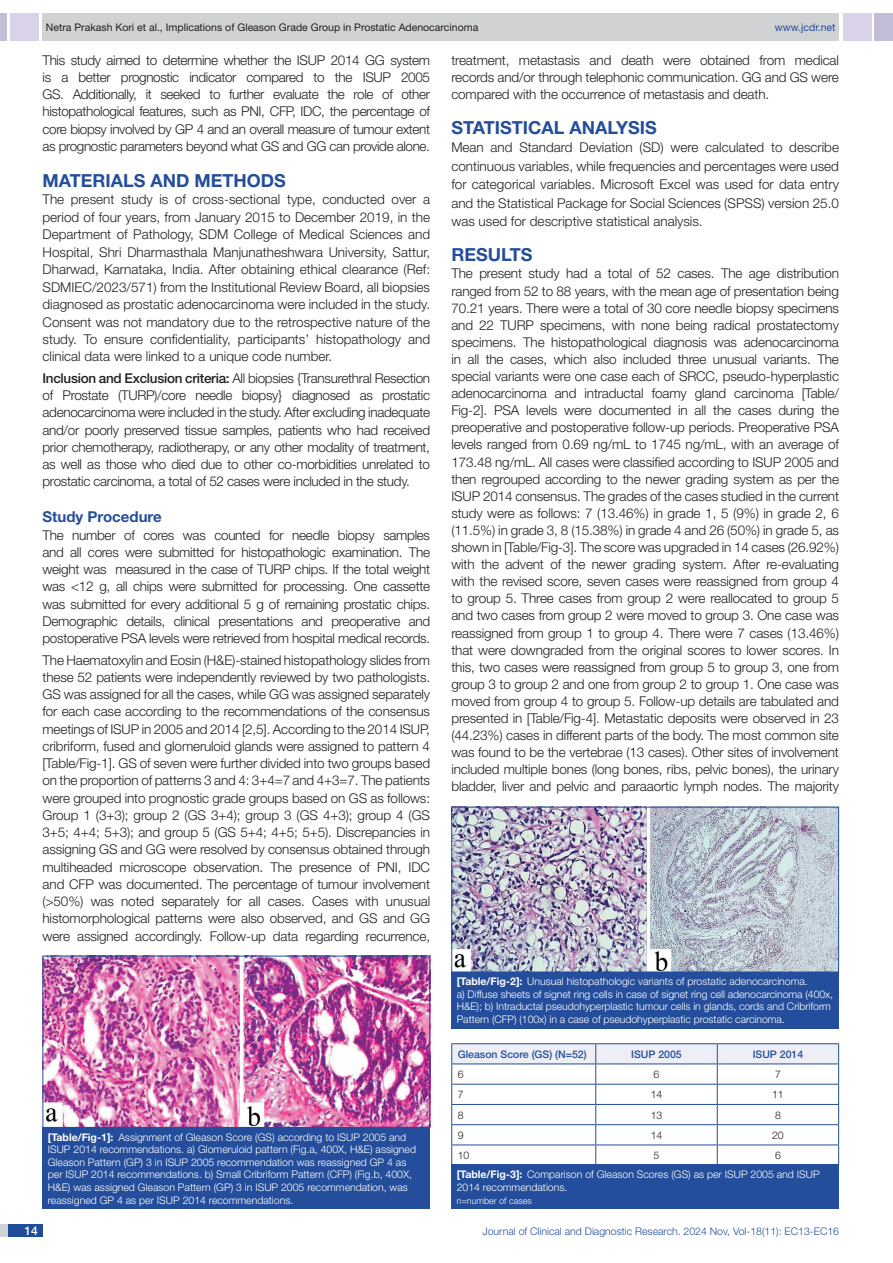
<style>
.page{position:relative;width:893px;height:1263px;background:#fff}
.page>*{position:absolute;margin:0;border:0;box-sizing:border-box;transform-origin:0 0}
.Heading{font:700 18px "Helvetica Neue";color:#244e9b}
.HEAD_2{font:700 15px "Helvetica Neue";color:#244e9b}
.Body_text{font:300 13.5px/17.2px "Helvetica Neue";letter-spacing:-.01em;color:#231f20;text-align:justify}
.t1{font:500 12px "Helvetica Neue";color:#fff}
.TABLE_FIG{font:300 10.5px/12.6px "Helvetica Neue";color:#fff}
.t2{font:10.5px "Helvetica Neue";color:#231f20}
.t3{font:300 10.5px "Helvetica Neue";color:#244e9b}
.tb_head{font:500 10.5px "Helvetica Neue";color:#244e9b}
.tb_txt_numeric{font:300 10.5px "Helvetica Neue";color:#231f20}
.t4{font:10.5px "Helvetica Neue";color:#244e9b}
.tb_txt{font:300 10.5px "Helvetica Neue";color:#231f20}
.TABLE_FIG-2{font:300 9px "Helvetica Neue";color:#fff}
.s1{font-weight:500}
.s2{font-weight:700}
</style>
<div class="page">
<div style="left:0;top:13px;width:7px;height:28px;background:#c2bed7"></div>
<div style="left:10px;top:13px;width:29px;height:28px;background:#d9d2e8"></div>
<div style="left:43px;top:13px;width:796px;height:28px;background:#d1d2d4"></div>
<div style="left:875px;top:13px;width:18px;height:28px;background:#c2bed7"></div>
<div style="left:843px;top:13px;width:29px;height:28px;background:#d9d2e8"></div>
<div style="left:0;top:1224px;width:43px;height:13px;background:#d1d2d4"></div>
<div style="left:8px;top:1224px;width:35px;height:13px;background:#214c99"></div>
<img style="left:45px;top:958px;width:383px;height:168px">
<div style="left:43px;top:956px;width:387px;height:172px;border:1px solid #244e9b"></div>
<div style="left:43px;top:1127px;width:387px;height:82px;background:#244e9b"></div>
<img style="left:453px;top:809px;width:384px;height:161px">
<div style="left:451px;top:807px;width:388px;height:165px;border:1px solid #244e9b"></div>
<div style="left:451px;top:972px;width:388px;height:56px;background:#244e9b"></div>
<hr style="left:451px;top:1043px;width:145px;height:1px;background:#244e9b">
<hr style="left:596px;top:1043px;width:121px;height:1px;background:#244e9b">
<hr style="left:717px;top:1043px;width:122px;height:1px;background:#244e9b">
<svg style="left:451px;top:1044px;width:388px;height:121px"></svg>
<div style="left:451px;top:1165px;width:388px;height:44px;background:#244e9b"></div>
<p class="t2" style="left:46px;top:21px;width:434px">Netra Prakash Kori et al., Implications of Gleason Grade Group in Prostatic Adenocarcinoma</p>
<p class="t4" style="left:775px;top:21px;width:62px">www.jcdr.net</p>
<p class="Body_text" style="left:43px;top:51px;width:389px">This study aimed to determine whether the ISUP 2014 GG system is a better prognostic indicator compared to the ISUP 2005<br>GS. Additionally, it seeked to further evaluate the role of other histopathological features, such as PNI, CFP, IDC, the percentage of core biopsy involved by GP 4 and an overall measure of tumour extent as prognostic parameters beyond what GS and GG can provide alone.</p>
<p class="Heading" style="left:43px;top:169px;width:245px">MATERIALS AND METHODS</p>
<p class="Body_text" style="left:43px;top:190px;width:389px">The present study is of cross-sectional type, conducted over a period of four years, from January 2015 to December 2019, in the Department of Pathology, SDM College of Medical Sciences and Hospital, Shri Dharmasthala Manjunatheshwara University, Sattur, Dharwad, Karnataka, India. After obtaining ethical clearance (Ref:<br>SDMIEC/2023/571) from the Institutional Review Board, all biopsies diagnosed as prostatic adenocarcinoma were included in the study.<br>Consent was not mandatory due to the retrospective nature of the study. To ensure confidentiality, participants’ histopathology and clinical data were linked to a unique code number.</p>
<p class="Body_text" style="left:43px;top:369px;width:389px"><span class="s1">Inclusion and Exclusion criteria:</span> All biopsies {Transurethral Resection of Prostate (TURP)/core needle biopsy} diagnosed as prostatic adenocarcinoma were included in the study. After excluding inadequate and/or poorly preserved tissue samples, patients who had received prior chemotherapy, radiotherapy, or any other modality of treatment, as well as those who died due to other co-morbidities unrelated to prostatic carcinoma, a total of 52 cases were included in the study.</p>
<p class="HEAD_2" style="left:43px;top:508px;width:121px">Study Procedure</p>
<p class="Body_text" style="left:43px;top:526px;width:389px">The number of cores was counted for needle biopsy samples and all cores were submitted for histopathologic examination. The weight was measured in the case of TURP chips. If the total weight was &lt;12 g, all chips were submitted for processing. One cassette was submitted for every additional 5 g of remaining prostatic chips.<br>Demographic details, clinical presentations and preoperative and postoperative PSA levels were retrieved from hospital medical records.</p>
<p class="Body_text" style="left:43px;top:651px;width:389px">The Haematoxylin and Eosin (H&amp;E)-stained histopathology slides from these 52 patients were independently reviewed by two pathologists.<br>GS was assigned for all the cases, while GG was assigned separately for each case according to the recommendations of the consensus meetings of ISUP in 2005 and 2014 [2,5]. According to the 2014 ISUP, cribriform, fused and glomeruloid glands were assigned to pattern 4 [Table/Fig-1]. GS of seven were further divided into two groups based on the proportion of patterns 3 and 4: 3+4=7 and 4+3=7. The patients were grouped into prognostic grade groups based on GS as follows:<br>Group 1 (3+3); group 2 (GS 3+4); group 3 (GS 4+3); group 4 (GS 3+5; 4+4; 5+3); and group 5 (GS 5+4; 4+5; 5+5). Discrepancies in assigning GS and GG were resolved by consensus obtained through multiheaded microscope observation. The presence of PNI, IDC and CFP was documented. The percentage of tumour involvement (&gt;50%) was noted separately for all cases. Cases with unusual histomorphological patterns were also observed, and GS and GG were assigned accordingly. Follow-up data regarding recurrence,</p>
<p class="TABLE_FIG" style="left:48px;top:1130px;width:370px"><span class="s2">[Table/Fig-1]:</span> Assignment of Gleason Score (GS) according to ISUP 2005 and ISUP 2014 recommendations. a) Glomeruloid pattern (Fig.a, 400X, H&amp;E) assigned Gleason Pattern (GP) 3 in ISUP 2005 recommendation was reassigned GP 4 as per ISUP 2014 recommendations. b) Small Cribriform Pattern (CFP) (Fig.b, 400X, H&amp;E) was assigned Gleason Pattern (GP) 3 in ISUP 2005 recommendation, was reassigned GP 4 as per ISUP 2014 recommendations.</p>
<p class="Body_text" style="left:451px;top:51px;width:389px">treatment, metastasis and death were obtained from medical records and/or through telephonic communication. GG and GS were compared with the occurrence of metastasis and death.</p>
<p class="Heading" style="left:451px;top:116px;width:12px">statistical</p>
<p class="Heading" style="left:569px;top:116px;width:14px">anal</p>
<p class="Heading" style="left:616px;top:116px;width:23px">ysis</p>
<p class="Body_text" style="left:451px;top:138px;width:389px;line-height:18.5px">Mean and Standard Deviation (SD) were calculated to describe continuous variables, while frequencies and percentages were used for categorical variables. Microsoft Excel was used for data entry and the Statistical Package for Social Sciences (SPSS) version 25.0 was used for descriptive statistical analysis.</p>
<p class="Heading" style="left:451px;top:244px;width:83px">RESULTS</p>
<p class="Body_text" style="left:451px;top:265px;width:389px">The present study had a total of 52 cases. The age distribution ranged from 52 to 88 years, with the mean age of presentation being 70.21 years. There were a total of 30 core needle biopsy specimens and 22 TURP specimens, with none being radical prostatectomy specimens. The histopathological diagnosis was adenocarcinoma in all the cases, which also included three unusual variants. The special variants were one case each of SRCC, pseudo-hyperplastic adenocarcinoma and intraductal foamy gland carcinoma [Table/ Fig-2]. PSA levels were documented in all the cases during the preoperative and postoperative follow-up periods. Preoperative PSA levels ranged from 0.69 ng/mL to 1745 ng/mL, with an average of 173.48 ng/mL. All cases were classified according to ISUP 2005 and then regrouped according to the newer grading system as per the ISUP 2014 consensus. The grades of the cases studied in the current study were as follows: 7 (13.46%) in grade 1, 5 (9%) in grade 2, 6 (11.5%) in grade 3, 8 (15.38%) in grade 4 and 26 (50%) in grade 5, as shown in [Table/Fig-3]. The score was upgraded in 14 cases (26.92%) with the advent of the newer grading system. After re-evaluating with the revised score, seven cases were reassigned from group 4 to group 5. Three cases from group 2 were reallocated to group 5 and two cases from group 2 were moved to group 3. One case was reassigned from group 1 to group 4. There were 7 cases (13.46%) that were downgraded from the original scores to lower scores. In this, two cases were reassigned from group 5 to group 3, one from group 3 to group 2 and one from group 2 to group 1. One case was moved from group 4 to group 5. Follow-up details are tabulated and presented in [Table/Fig-4]. Metastatic deposits were observed in 23 (44.23%) cases in different parts of the body. The most common site was found to be the vertebrae (13 cases). Other sites of involvement included multiple bones (long bones, ribs, pelvic bones), the urinary bladder, liver and pelvic and paraaortic lymph nodes. The majority</p>
<p class="TABLE_FIG" style="left:457px;top:975px;width:378px"><span class="s2">[Table/Fig-2]:</span> Unusual histopathologic variants of prostatic adenocarcinoma.<br>a) Diffuse sheets of signet ring cells in case of signet ring cell adenocarcinoma (400x, H&amp;E); b) Intraductal pseudohyperplastic tumour cells in glands, cords and Cribriform Pattern (CFP) (100x) in a case of pseudohyperplastic prostatic carcinoma.</p>
<p class="tb_head" style="left:458px;top:1048px;width:130px">Gleason Score (GS) (N=52)</p>
<p class="tb_head" style="left:631px;top:1048px;width:52px">ISUP 2005</p>
<p class="tb_head" style="left:753px;top:1048px;width:52px">ISUP 2014</p>
<p class="tb_txt" style="left:458px;top:1068px;width:7px">6</p>
<p class="tb_txt_numeric" style="left:654px;top:1068px;width:7px">6</p>
<p class="tb_txt_numeric" style="left:775px;top:1068px;width:7px">7</p>
<p class="tb_txt" style="left:458px;top:1088px;width:7px">7</p>
<p class="tb_txt_numeric" style="left:651px;top:1088px;width:13px">14</p>
<p class="tb_txt_numeric" style="left:772px;top:1088px;width:13px">11</p>
<p class="tb_txt" style="left:458px;top:1108px;width:7px">8</p>
<p class="tb_txt_numeric" style="left:651px;top:1108px;width:13px">13</p>
<p class="tb_txt_numeric" style="left:775px;top:1108px;width:7px">8</p>
<p class="tb_txt" style="left:458px;top:1129px;width:7px">9</p>
<p class="tb_txt_numeric" style="left:651px;top:1129px;width:13px">14</p>
<p class="tb_txt_numeric" style="left:772px;top:1129px;width:13px">20</p>
<p class="tb_txt" style="left:458px;top:1149px;width:13px">10</p>
<p class="tb_txt_numeric" style="left:654px;top:1149px;width:7px">5</p>
<p class="tb_txt_numeric" style="left:775px;top:1149px;width:7px">6</p>
<p class="TABLE_FIG" style="left:457px;top:1168px;width:364px"><span class="s2">[Table/Fig-3]:</span> Comparison of Gleason Scores (GS) as per ISUP 2005 and ISUP<br>2014 recommendations.</p>
<p class="TABLE_FIG-2" style="left:457px;top:1195px;width:77px">n=number of cases</p>
<p class="t1" style="left:24px;top:1223px;width:15px">14</p>
<p class="t3" style="left:482px;top:1225px;width:358px">Journal of Clinical and Diagnostic Research. 2024 Nov, Vol-18(11): EC13-EC16</p>
</div>
